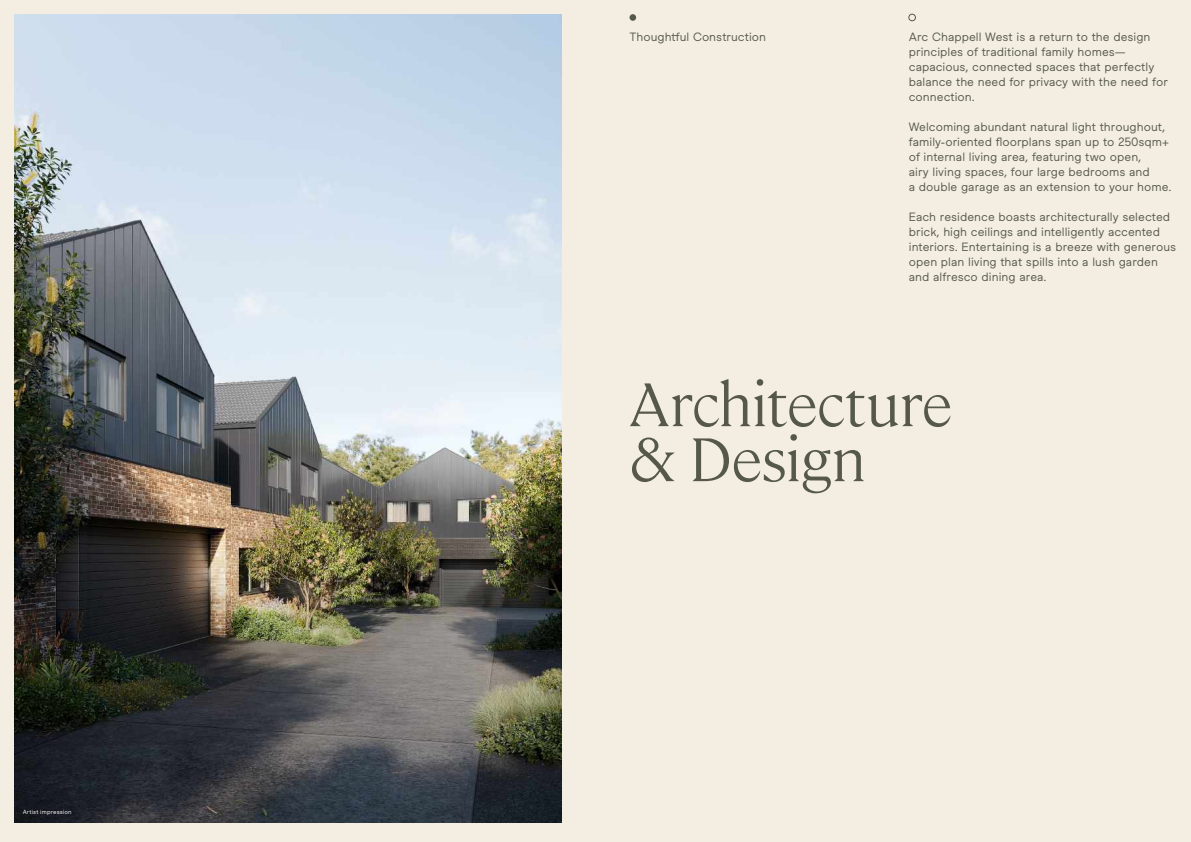
<style>
.page{position:relative;width:1191px;height:842px;background:#f3ede2}
.page>*{position:absolute;margin:0;border:0;box-sizing:border-box;transform-origin:0 0}
.t1{font:300 61px/55px "Cambon";letter-spacing:-.02em;color:#55584a}
.t2{font:12px/15px "Maax Raw";letter-spacing:.005em;color:#55584a}
.t3{font:6px "Maax Raw";letter-spacing:.02em;color:#fff}
</style>
<div class="page">
<img style="left:14px;top:14px;width:547px;height:808px">
<div style="left:629px;top:14px;width:7px;height:7px;background:#55584a;border-radius:50%"></div>
<div style="left:908px;top:14px;width:8px;height:7px;border:1px solid #55584a;border-radius:50%"></div>
<p class="t3" style="left:23px;top:808px;width:50px">Artist impression</p>
<p class="t2" style="left:629px;top:28px;width:138px">Thoughtful Construction</p>
<p class="t2" style="left:909px;top:28px;width:260px">Arc Chappell West is a return to the design principles of traditional family homes— capacious, connected spaces that perfectly balance the need for privacy with the need for connection.</p>
<p class="t2" style="left:909px;top:118px;width:264px">Welcoming abundant natural light throughout, family-oriented floorplans span up to 250sqm+ of internal living area, featuring two open,<br>airy living spaces, four large bedrooms and<br>a double garage as an extension to your home.</p>
<p class="t2" style="left:909px;top:208px;width:269px">Each residence boasts architecturally selected brick, high ceilings and intelligently accented interiors. Entertaining is a breeze with generous open plan living that spills into a lush garden and alfresco dining area.</p>
<h1 class="t1" style="left:629px;top:372px;width:324px">Architecture &amp; Design</h1>
</div>
